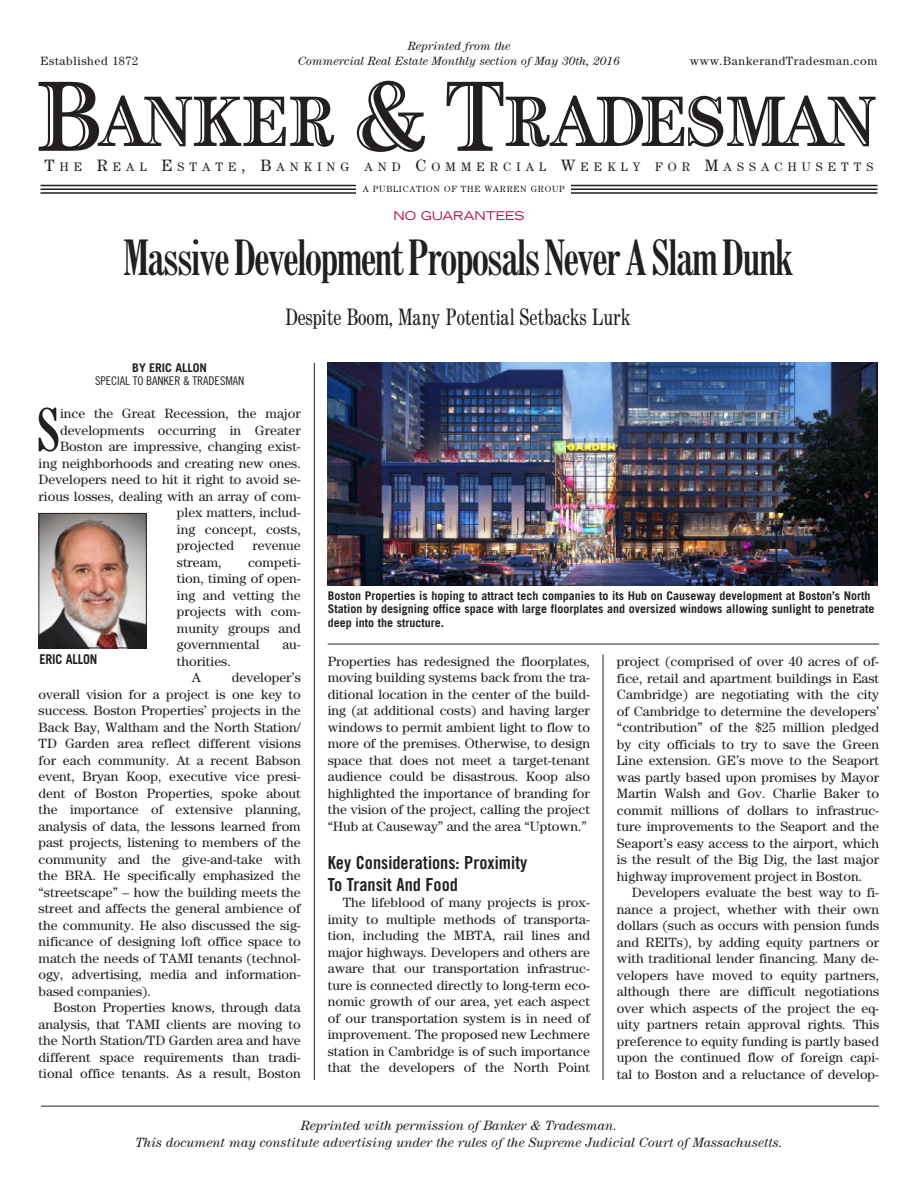
<style>
.page{position:relative;width:918px;height:1188px;background:#fff}
.page>*{position:absolute;margin:0;border:0;box-sizing:border-box;transform-origin:0 0}
.drop_cap__standard{font:700 condensed 58.05px "Century FB";color:#231f20}
.hed_serif__32pt_-_ce{font:700 condensed 48px "Century FB";letter-spacing:-.03em;color:#231f20;scale:.95 1}
.subhed_serif__14pt{font:21px "OPTI Century Nova";color:#231f20;scale:.95 1}
.breaker__1_deck_top{font:18px/21.6px "Trade Gothic LT Std Bd Cn 20";color:#231f20}
.body__base{font:13.5px/16.5px "Century";color:#231f20;text-align:justify}
.drop_cap__standard-2{font:13.5px/16.5px "Century";color:#231f20;text-align:justify}
.t1{font:italic 13.5px "Century";letter-spacing:-.005em;color:#231f20}
.nameline{font:700 13.5px "Trade Gothic LT Std";letter-spacing:-.015em;color:#231f20;scale:.92 1}
.t2{font:12.3px "Century";letter-spacing:.415em;color:#231f20}
.cutline{font:700 12px/13.5px "Trade Gothic LT Std";color:#231f20}
.t3{font:italic 12px "Century";color:#231f20}
.t4{font:12px "Century";letter-spacing:.05em;color:#231f20}
.byline_affill{font:12px "Trade Gothic Cond Eighteen";letter-spacing:-.005em;color:#231f20}
.t5{font:expanded 12px "Trade Gothic LT Std";color:#b30437}
.byline__base{font:700 12px "Trade Gothic LT Std";letter-spacing:-.005em;color:#231f20}
.t6{font:9px "Century";letter-spacing:.085em;color:#231f20}
.s1{font-size:16.5px}
</style>
<div class="page">
<hr style="left:41px;top:185px;width:837px;height:1px;background:#231f20">
<hr style="left:41px;top:189px;width:837px;height:1px;background:#231f20">
<hr style="left:41px;top:192px;width:837px;height:2px;background:#231f20">
<div style="left:356px;top:180px;width:215px;height:17px;background:#fff"></div>
<svg style="left:39px;top:82px;width:295px;height:69px"></svg>
<svg style="left:357px;top:81px;width:68px;height:71px"></svg>
<svg style="left:446px;top:82px;width:430px;height:69px"></svg>
<hr style="left:41px;top:1106px;width:838px;height:1px;background:#231f20">
<img style="left:41px;top:515px;width:104px;height:131px">
<div style="left:39px;top:513px;width:108px;height:135px;border:1px solid #231f20"></div>
<img style="left:328px;top:363px;width:550px;height:223px">
<hr style="left:314px;top:363px;width:1px;height:717px;background:#231f20">
<hr style="left:603px;top:654px;width:1px;height:426px;background:#231f20">
<hr style="left:328px;top:644px;width:551px;height:1px;background:#231f20">
<p class="t3" style="left:408px;top:39px;width:104px">Reprinted from the</p>
<p class="t4" style="left:40px;top:53px;width:99px">Established 1872</p>
<p class="t3" style="left:298px;top:54px;width:323px">Commercial Real Estate Monthly section of May 30th, 2016</p>
<p class="t4" style="left:690px;top:53px;width:189px">www.BankerandTradesman.com</p>
<p class="t2" style="left:45px;top:160px;width:457px"><span class="s1">T</span>HE <span class="s1">R</span>EAL <span class="s1">E</span>STATE<span class="s1">, B</span>ANKING AND <span class="s1">C</span>OMMERC</p>
<p class="t2" style="left:517px;top:160px;width:358px">IAL <span class="s1">W</span>EEKLY FOR <span class="s1">M</span>ASSACHUSETT S</p>
<p class="t6" style="left:363px;top:184px;width:203px">A PUBLICATION OF THE WARREN GROUP</p>
<p class="t5" style="left:394px;top:208px;width:132px">NO GUARANTEES</p>
<p class="hed_serif__32pt_-_ce" style="left:123px;top:229px;width:707px">Massive Development Proposals Never A Slam Dunk</p>
<p class="subhed_serif__14pt" style="left:285px;top:303px;width:365px">Despite Boom, Many Potential Setbacks Lurk</p>
<p class="byline__base" style="left:132px;top:360px;width:76px">BY ERIC ALLON</p>
<p class="byline_affill" style="left:95px;top:374px;width:151px">SPECIAL TO BANKER &amp; TRADESMAN</p>
<p class="drop_cap__standard" style="left:36px;top:395px;width:25px">S</p>
<p class="drop_cap__standard-2" style="left:60px;top:405px;width:242px">ince the Great Recession, the major</p>
<p class="drop_cap__standard-2" style="left:60px;top:421px;width:242px">developments occurring in Greater</p>
<p class="drop_cap__standard-2" style="left:60px;top:438px;width:242px">Boston are impressive, changing exist-</p>
<p class="drop_cap__standard-2" style="left:39px;top:454px;width:264px">ing neighborhoods and creating new ones.</p>
<p class="drop_cap__standard-2" style="left:39px;top:471px;width:264px">Developers need to hit it right to avoid se-</p>
<p class="drop_cap__standard-2" style="left:39px;top:487px;width:264px">rious losses, dealing with an array of com-</p>
<p class="drop_cap__standard-2" style="left:177px;top:504px;width:125px">plex matters, includ-</p>
<p class="drop_cap__standard-2" style="left:177px;top:520px;width:125px">ing concept, costs,</p>
<p class="drop_cap__standard-2" style="left:177px;top:537px;width:59px">projected</p>
<p class="drop_cap__standard-2" style="left:253px;top:537px;width:50px">revenue</p>
<p class="drop_cap__standard-2" style="left:177px;top:553px;width:46px">stream,</p>
<p class="drop_cap__standard-2" style="left:177px;top:553px;width:125px;text-indent:71px">competi&shy;tion, timing of open&shy;ing and vetting the projects with com&shy;munity groups and governmental</p>
<p class="cutline" style="left:328px;top:588px;width:548px">Boston Properties is hoping to attract tech companies to its Hub on Causeway development at Boston’s North<br>Station by designing office space with large floorplates and oversized windows allowing sunlight to penetrate deep into the structure.</p>
<p class="drop_cap__standard-2" style="left:282px;top:636px;width:20px">au-</p>
<p class="nameline" style="left:39px;top:651px;width:64px">ERIC ALLON</p>
<p class="drop_cap__standard-2" style="left:177px;top:652px;width:55px">thorities.</p>
<p class="body__base" style="left:192px;top:669px;width:11px">A</p>
<p class="body__base" style="left:39px;top:669px;width:264px;text-indent:193px">developer’s overall vision for a project is one key to success. Boston Properties’ projects in the Back Bay, Waltham and the North Station/ TD Garden area reflect different visions for each community. At a recent Babson event, Bryan Koop, executive vice presi&shy;dent of Boston Properties, spoke about the importance of extensive planning, analysis of data, the lessons learned from past projects, listening to members of the community and the give-and-take with the BRA. He specifically emphasized the “streetscape” – how the building meets the street and affects the general ambience of the community. He also discussed the sig&shy;nificance of designing loft office space to match the needs of TAMI tenants (technol&shy;ogy, advertising, media and information&shy;based companies).</p>
<p class="body__base" style="left:39px;top:999px;width:264px;text-indent:15px">Boston Properties knows, through data analysis, that TAMI clients are moving to the North Station/TD Garden area and have different space requirements than tradi&shy;tional office tenants. As a result, Boston</p>
<p class="body__base" style="left:328px;top:653px;width:264px">Properties has redesigned the floorplates, moving building systems back from the tra&shy;ditional location in the center of the build&shy;ing (at additional costs) and having larger windows to permit ambient light to flow to more of the premises. Otherwise, to design space that does not meet a target-tenant audience could be disastrous. Koop also highlighted the importance of branding for the vision of the project, calling the project “Hub at Causeway” and the area “Uptown.”</p>
<p class="breaker__1_deck_top" style="left:328px;top:852px;width:201px">Key Considerations: Proximity<br>To Transit And Food</p>
<p class="body__base" style="left:328px;top:894px;width:264px;text-indent:15px">The lifeblood of many projects is prox&shy;imity to multiple methods of transporta&shy;tion, including the MBTA, rail lines and major highways. Developers and others are aware that our transportation infrastruc&shy;ture is connected directly to long-term eco&shy;nomic growth of our area, yet each aspect of our transportation system is in need of improvement. The proposed new Lechmere station in Cambridge is of such importance that the developers of the North Point</p>
<p class="body__base" style="left:617px;top:653px;width:264px">project (comprised of over 40 acres of of&shy;fice, retail and apartment buildings in East Cambridge) are negotiating with the city of Cambridge to determine the developers’ “contribution” of the $25 million pledged by city officials to try to save the Green Line extension. GE’s move to the Seaport was partly based upon promises by Mayor Martin Walsh and Gov. Charlie Baker to commit millions of dollars to infrastruc&shy;ture improvements to the Seaport and the Seaport’s easy access to the airport, which is the result of the Big Dig, the last major highway improvement project in Boston.</p>
<p class="body__base" style="left:617px;top:884px;width:264px;text-indent:15px">Developers evaluate the best way to fi&shy;nance a project, whether with their own dollars (such as occurs with pension funds and REITs), by adding equity partners or with traditional lender financing. Many de&shy;velopers have moved to equity partners, although there are difficult negotiations over which aspects of the project the eq&shy;uity partners retain approval rights. This preference to equity funding is partly based upon the continued flow of foreign capi&shy;tal to Boston and a reluctance of develop-</p>
<p class="t1" style="left:301px;top:1118px;width:318px">Reprinted with permission of Banker &amp; Tradesman.</p>
<p class="t1" style="left:136px;top:1134px;width:649px">This document may constitute advertising under the rules of the Supreme Judicial Court of Massachusetts.</p>
</div>
